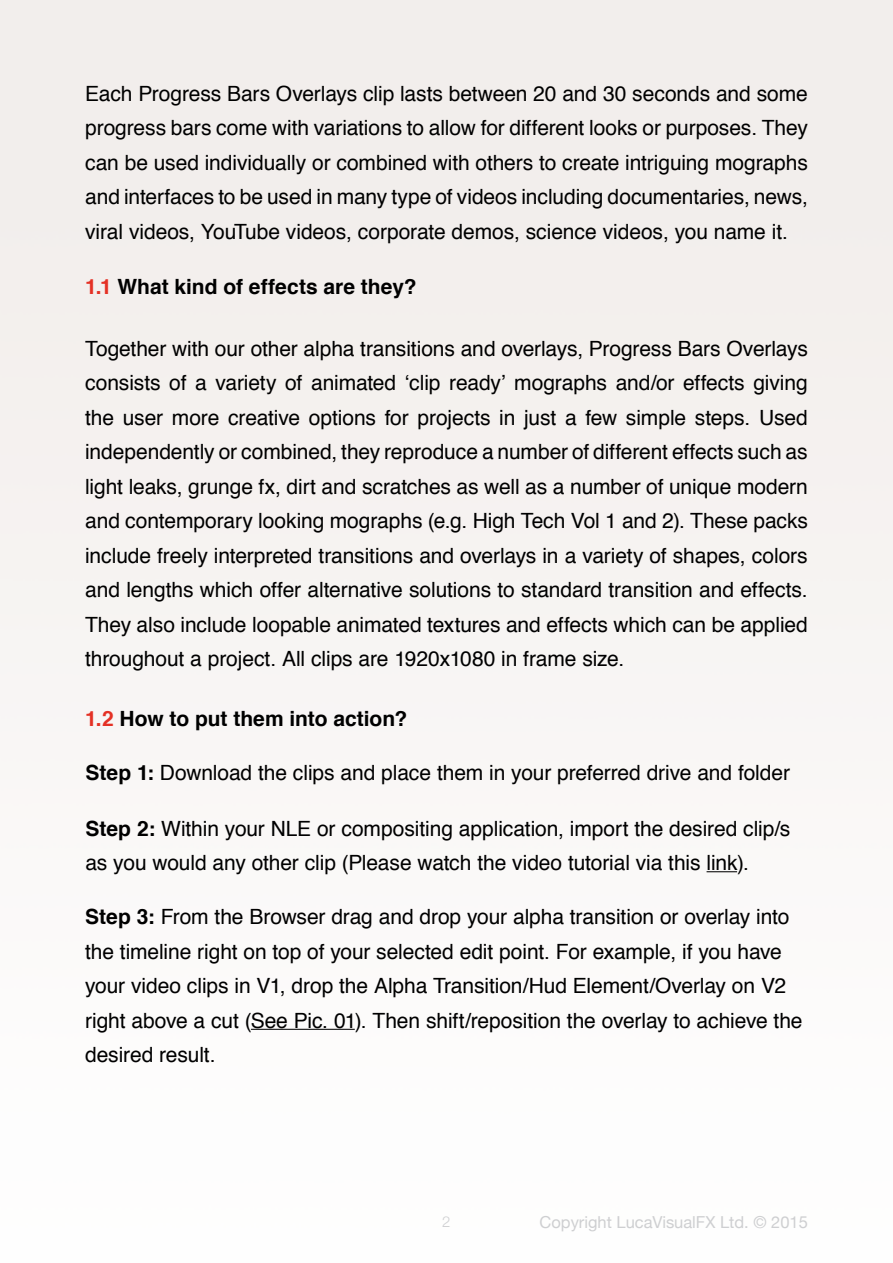
<style>
.page{position:relative;width:893px;height:1263px;background:#fff}
.page>*{position:absolute;margin:0;border:0;box-sizing:border-box;transform-origin:0 0}
.t1{font:21px/34.5px "Helvetica";letter-spacing:-.005em;color:#000;text-align:justify}
.t2{font:700 21px "Helvetica";color:#000}
.t3{font:16.5px "Helvetica Neue";color:#cecfd1}
.t4{font:300 15px "Helvetica Neue";color:#cecfd1}
.s1{color:#e43125}
.s2{font-weight:700}
</style>
<div class="page">
<hr style="left:251px;top:1029px;width:104px;height:1px;background:#000">
<hr style="left:707px;top:871px;width:30px;height:1px;background:#000">
<p class="t1" style="left:85px;top:77px;width:724px">Each Progress Bars Overlays clip lasts between 20 and 30 seconds and some progress bars come with variations to allow for different looks or purposes. They can be used individually or combined with others to create intriguing mographs and interfaces to be used in many type of videos including documentaries, news, viral videos, YouTube videos, corporate demos, science videos, you name it.</p>
<p class="t2" style="left:85px;top:270px;width:333px"><span class="s1">1.1</span> What kind of effects are they?</p>
<p class="t1" style="left:85px;top:332px;width:724px">Together with our other alpha transitions and overlays, Progress Bars Overlays consists of a variety of animated ‘clip ready’ mographs and/or effects giving the user more creative options for projects in just a few simple steps. Used independently or combined, they reproduce a number of different effects such as light leaks, grunge fx, dirt and scratches as well as a number of unique modern and contemporary looking mographs (e.g. High Tech Vol 1 and 2). These packs include freely interpreted transitions and overlays in a variety of shapes, colors and lengths which offer alternative solutions to standard transition and effects.<br>They also include loopable animated textures and effects which can be applied throughout a project. All clips are 1920x1080 in frame size.</p>
<p class="t2" style="left:85px;top:702px;width:324px"><span class="s1">1.2</span> How to put them into action?</p>
<p class="t1" style="left:85px;top:756px;width:706px"><span class="s2">Step 1:</span> Download the clips and place them in your preferred drive and folder</p>
<p class="t1" style="left:85px;top:812px;width:706px"><span class="s2">Step 2:</span> Within your NLE or compositing application, import the desired clip/s as you would any other clip (Please watch the video tutorial via this link).</p>
<p class="t1" style="left:85px;top:900px;width:719px;text-align:left"><span class="s2">Step 3:</span> From the Browser drag and drop your alpha transition or overlay into the timeline right on top of your selected edit point. For example, if you have your video clips in V1, drop the Alpha Transition/Hud Element/Overlay on V2 right above a cut (See Pic. 01). Then shift/reposition the overlay to achieve the desired result.</p>
<p class="t4" style="left:442px;top:1210px;width:10px">2</p>
<p class="t3" style="left:539px;top:1210px;width:270px">Copyright LucaVisualFX Ltd. © 2015</p>
</div>
